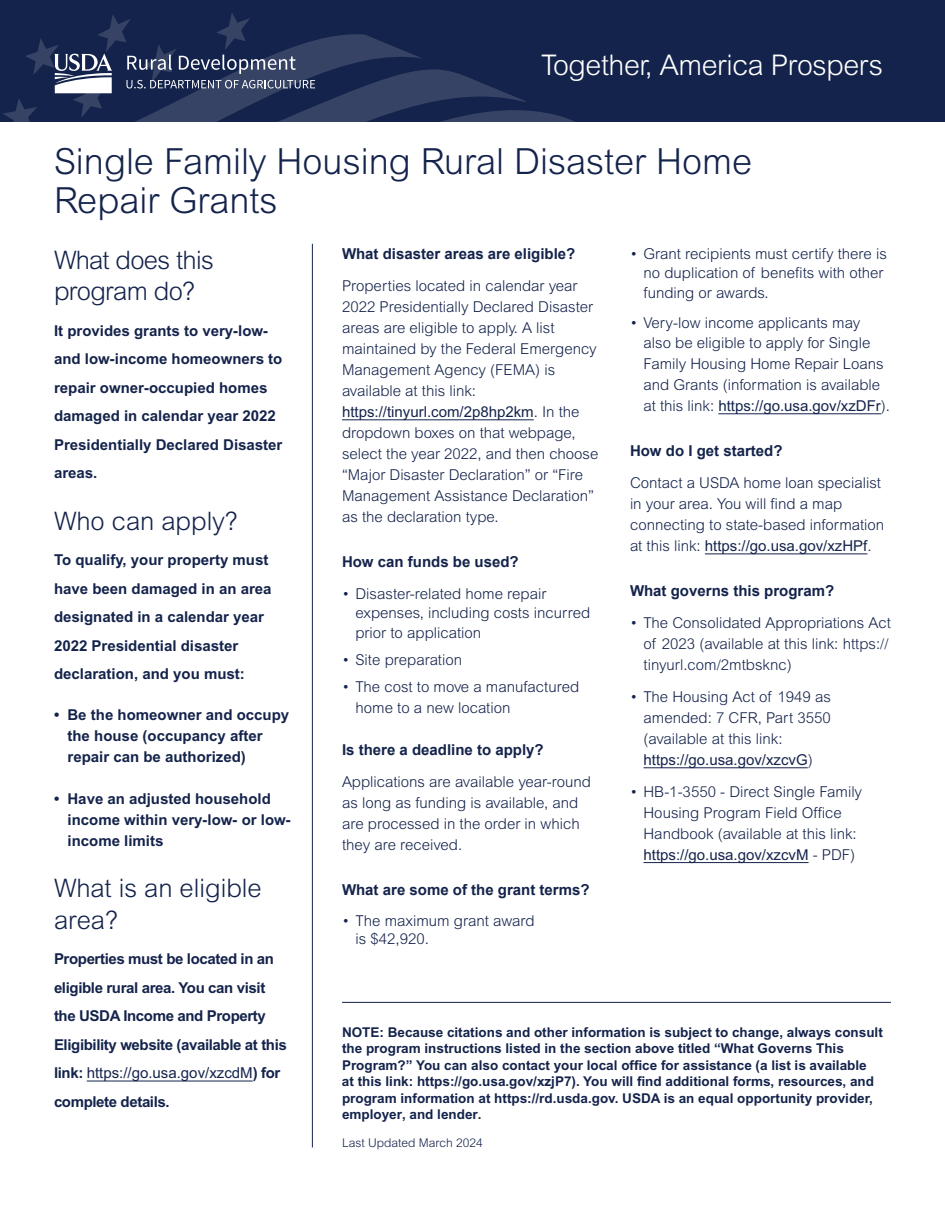
<style>
.page{position:relative;width:945px;height:1215px;background:#fff}
.page>*{position:absolute;margin:0;border:0;box-sizing:border-box;transform-origin:0 0}
.t1{font:300 36px/39px "Arial MT Std";color:#14234b}
.Tagline{font:300 28.5px "Arial MT Std";letter-spacing:-.015em;color:#fff}
.t2{font:300 25.5px/31.5px "Arial MT Std";letter-spacing:-.01em;color:#14234b}
.List{font:300 15px/21px "Arial MT Std";color:#14234b}
.List_Intro{font:700 15px/28.5px "Arial MT Std";color:#14234b}
.List_Intro-2{font:700 15px/28.5px "Arial MT Std";letter-spacing:-.025em;color:#14234b}
.t3{font:700 15px "Arial";color:#14234b}
.Date{font:700 13.5px/16.5px "Arial MT Std";color:#14234b}
.Date-2{font:300 12px "Arial MT Std";color:#14234b}
.s1{font-weight:400}
</style>
<div class="page">
<div style="left:0;top:0;width:945px;height:122px;background:#14234b"></div>
<svg style="left:3px;top:13px;width:572px;height:109px"></svg>
<hr style="left:87px;top:1081px;width:166px;height:1px;background:#14234b">
<hr style="left:312px;top:244px;width:1px;height:904px;background:#14234b">
<hr style="left:342px;top:420px;width:192px;height:1px;background:#14234b">
<hr style="left:718px;top:414px;width:163px;height:1px;background:#14234b">
<hr style="left:705px;top:554px;width:162px;height:1px;background:#14234b">
<hr style="left:644px;top:768px;width:164px;height:1px;background:#14234b">
<hr style="left:644px;top:862px;width:165px;height:1px;background:#14234b">
<hr style="left:342px;top:1002px;width:549px;height:1px;background:#14234b">
<p class="Tagline" style="left:541px;top:48px;width:344px">Together, America Prospers</p>
<h1 class="t1" style="left:54px;top:142px;width:700px">Single Family Housing Rural Disaster Home<br>Repair Grants</h1>
<h2 class="t2" style="left:54px;top:244px;width:161px">What does this program do?</h2>
<p class="List_Intro" style="left:54px;top:316px;width:230px">It provides grants to very-low&shy;and low-income homeowners to repair owner-occupied homes damaged in calendar year 2022<br>Presidentially Declared Disaster areas.</p>
<h2 class="t2" style="left:54px;top:505px;width:185px">Who can apply?</h2>
<p class="List_Intro" style="left:54px;top:545px;width:219px">To qualify, your property must have been damaged in an area designated in a calendar year<br>2022 Presidential disaster declaration, and you must:</p>
<p class="List_Intro" style="left:68px;top:704px;width:223px;line-height:21px;text-indent:-14px">• Be the homeowner and occupy the house (occupancy after repair can be authorized)</p>
<p class="List_Intro" style="left:68px;top:788px;width:225px;line-height:21px;text-indent:-14px">• Have an adjusted household income within very-low- or low&shy;income limits</p>
<h2 class="t2" style="left:54px;top:873px;width:209px">What is an eligible area?</h2>
<p class="List_Intro-2" style="left:54px;top:944px;width:234px">Properties must be located in an eligible rural area. You can visit the USDA Income and Property<br>Eligibility website (available at this link: <span class="s1">https://go.usa.gov/xzcdM</span>) for complete details.</p>
<p class="List" style="left:644px;top:244px;width:245px;line-height:19.5px;text-indent:-14px">• Grant recipients must certify there is no duplication of benefits with other funding or awards.</p>
<p class="List" style="left:644px;top:313px;width:228px;line-height:19.5px;text-indent:-14px">• Very-low income applicants may also be eligible to apply for Single</p>
<p class="List" style="left:644px;top:353px;width:248px">Family Housing Home Repair Loans and Grants (information is available at this link: <span class="s1">https://go.usa.gov/xzDFr</span>).</p>
<h3 class="t3" style="left:630px;top:440px;width:154px">How do I get started?</h3>
<p class="List" style="left:630px;top:472px;width:256px">Contact a USDA home loan specialist in your area. You will find a map connecting to state-based information at this link: <span class="s1">https://go.usa.gov/xzHPf</span>.</p>
<h3 class="t3" style="left:630px;top:580px;width:206px">What governs this program?</h3>
<p class="List" style="left:644px;top:612px;width:249px;text-indent:-14px">• The Consolidated Appropriations Act of 2023 (available at this link: https:// tinyurl.com/2mtbsknc)</p>
<p class="List" style="left:644px;top:686px;width:189px;text-indent:-14px">• The Housing Act of 1949 as amended: 7 CFR, Part 3550 (available at this link: <span class="s1">https://go.usa.gov/xzcvG</span>)</p>
<p class="List" style="left:630px;top:781px;width:234px;text-align:center">• HB-1-3550 - Direct Single Family Housing Program Field Office Handbook (available at this link: <span class="s1">https://go.usa.gov/xzcvM</span> - PDF)</p>
<h3 class="t3" style="left:342px;top:243px;width:235px">What disaster areas are eligible?</h3>
<p class="List" style="left:342px;top:275px;width:258px">Properties located in calendar year 2022 Presidentially Declared Disaster areas are eligible to apply. A list maintained by the Federal Emergency Management Agency (FEMA) is available at this link: <span class="s1">https://tinyurl.com/2p8hp2km</span>. In the dropdown boxes on that webpage, select the year 2022, and then choose “Major Disaster Declaration” or “Fire Management Assistance Declaration” as the declaration type.</p>
<h3 class="t3" style="left:342px;top:551px;width:178px">How can funds be used?</h3>
<p class="List" style="left:356px;top:584px;width:236px;line-height:19.5px;text-indent:-14px">• Disaster-related home repair expenses, including costs incurred prior to application</p>
<p class="List" style="left:342px;top:649px;width:122px">• Site preparation</p>
<p class="List" style="left:356px;top:676px;width:225px;text-indent:-14px">• The cost to move a manufactured home to a new location</p>
<h3 class="t3" style="left:342px;top:739px;width:203px">Is there a deadline to apply?</h3>
<p class="List" style="left:342px;top:771px;width:250px">Applications are available year-round as long as funding is available, and are processed in the order in which they are received.</p>
<h3 class="t3" style="left:342px;top:879px;width:249px">What are some of the grant terms?</h3>
<p class="List" style="left:356px;top:911px;width:181px;line-height:18.9px;text-indent:-14px">• The maximum grant award is $42,920.</p>
<p class="Date" style="left:342px;top:1023px;width:542px">NOTE: Because citations and other information is subject to change, always consult the program instructions listed in the section above titled “What Governs This Program?” You can also contact your local office for assistance (a list is available<br>at this link: https://go.usa.gov/xzjP7). You will find additional forms, resources, and program information at https://rd.usda.gov. USDA is an equal opportunity provider, employer, and lender.</p>
<p class="Date-2" style="left:342px;top:1136px;width:142px">Last Updated March 2024</p>
</div>
